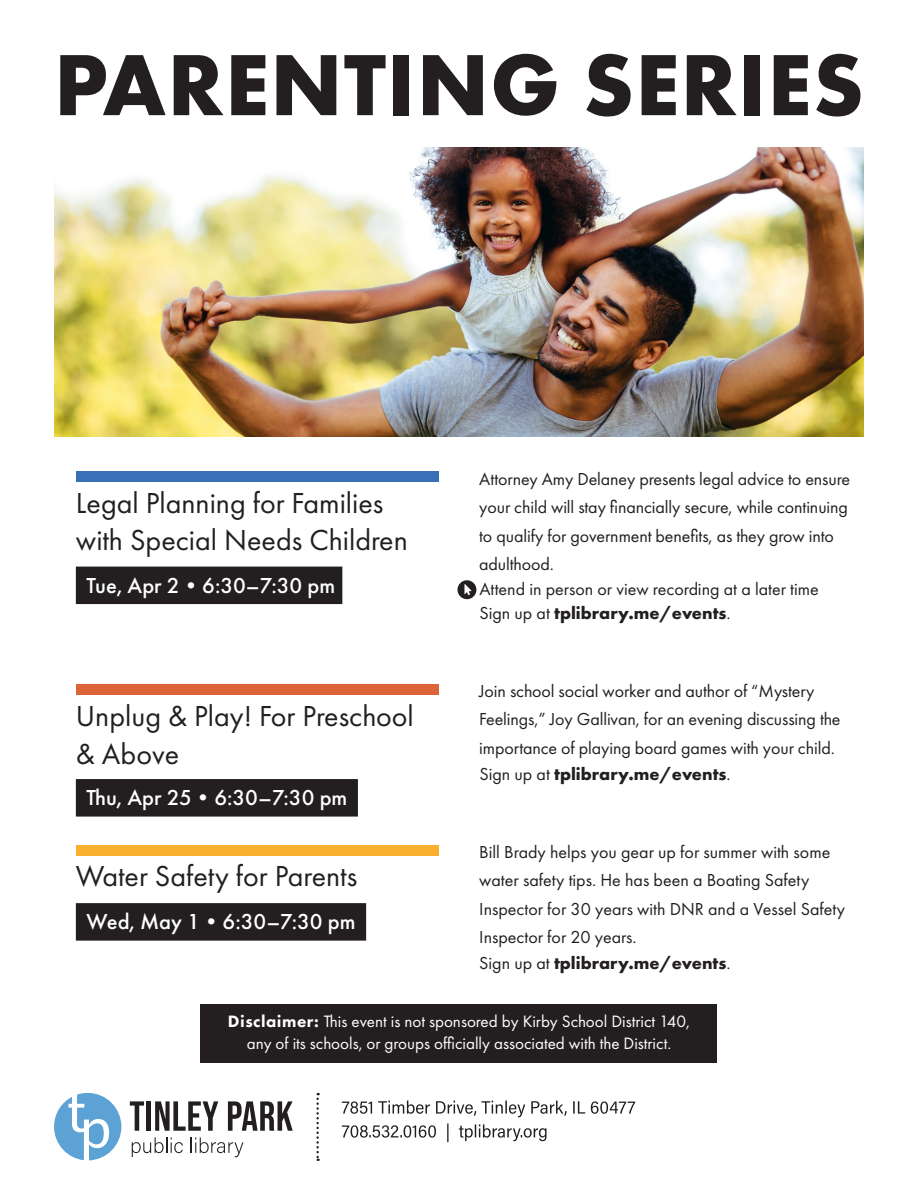
<style>
.page{position:relative;width:918px;height:1188px;background:#fff}
.page>*{position:absolute;margin:0;border:0;box-sizing:border-box;transform-origin:0 0}
.t1{font:700 90px "Futura PT";letter-spacing:.015em;color:#231f20}
.t2{font:30px "Futura PT";color:#231f20}
.t3{font:500 22.5px "Futura PT";color:#fff}
.t4{font:18px/28.5px "Futura PT";letter-spacing:-.005em;color:#231f20}
.t5{font:700 18px "Futura PT";color:#231f20}
.t6{font:17.1px "Futura PT";color:#fff}
.s1{font-weight:400}
.s2{font-weight:800}
</style>
<div class="page">
<div style="left:200px;top:1004px;width:517px;height:58px;background:#231f20"></div>
<svg style="left:457px;top:580px;width:19px;height:19px"></svg>
<div style="left:76px;top:471px;width:363px;height:11px;background:#3870b8"></div>
<div style="left:76px;top:684px;width:363px;height:10px;background:#dd6339"></div>
<div style="left:76px;top:845px;width:363px;height:11px;background:#fbaf2e"></div>
<div style="left:76px;top:567px;width:266px;height:37px;background:#231f20"></div>
<div style="left:76px;top:779px;width:282px;height:38px;background:#231f20"></div>
<div style="left:76px;top:903px;width:290px;height:38px;background:#231f20"></div>
<img style="left:54px;top:147px;width:810px;height:289px">
<svg style="left:130px;top:1101px;width:14px;height:30px"></svg>
<hr style="left:147px;top:1101px;width:4px;height:30px;background:#231f20">
<svg style="left:155px;top:1101px;width:63px;height:30px"></svg>
<svg style="left:228px;top:1101px;width:65px;height:30px"></svg>
<svg style="left:132px;top:1137px;width:51px;height:20px"></svg>
<svg style="left:191px;top:1137px;width:52px;height:20px"></svg>
<svg style="left:54px;top:1093px;width:67px;height:67px"></svg>
<svg style="left:342px;top:1124px;width:205px;height:18px"></svg>
<svg style="left:342px;top:1101px;width:293px;height:16px"></svg>
<svg style="left:316px;top:1093px;width:3px;height:68px"></svg>
<p class="t1" style="left:54px;top:27px;width:811px">PARENTING SERIES</p>
<p class="t2" style="left:76px;top:485px;width:309px">Legal Planning for Families</p>
<p class="t2" style="left:76px;top:523px;width:333px">with Special Needs Children</p>
<p class="t3" style="left:86px;top:572px;width:250px">Tue, Apr 2•6:30–7:30 pm</p>
<p class="t2" style="left:76px;top:698px;width:339px">Unplug &amp; Play! For Preschool</p>
<p class="t2" style="left:76px;top:736px;width:105px">&amp; Above</p>
<p class="t3" style="left:86px;top:784px;width:263px">Thu, Apr 25•6:30–7:30 pm</p>
<p class="t2" style="left:76px;top:858px;width:283px">Water Safety for Parents</p>
<p class="t3" style="left:86px;top:908px;width:271px">Wed, May 1•6:30–7:30 pm</p>
<p class="t4" style="left:479px;top:465px;width:372px">Attorney Amy Delaney presents legal advice to ensure your child will stay financially secure, while continuing to qualify for government benefits, as they grow into adulthood.</p>
<p class="t4" style="left:479px;top:575px;width:341px">Attend in person or view recording at a later time</p>
<p class="t5" style="left:479px;top:601px;width:253px"><span class="s1">Sign up at</span> tplibrary.me/events<span class="s1">.</span></p>
<p class="t4" style="left:479px;top:677px;width:363px">Join school social worker and author of “Mystery<br>Feelings,” Joy Gallivan, for an evening discussing the importance of playing board games with your child.</p>
<p class="t5" style="left:479px;top:763px;width:253px"><span class="s1">Sign up at</span> tplibrary.me/events<span class="s1">.</span></p>
<p class="t4" style="left:479px;top:837px;width:368px">Bill Brady helps you gear up for summer with some water safety tips. He has been a Boating Safety Inspector for 30 years with DNR and a Vessel Safety Inspector for 20 years.</p>
<p class="t5" style="left:479px;top:952px;width:253px"><span class="s1">Sign up at</span> tplibrary.me/events<span class="s1">.</span></p>
<p class="t6" style="left:228px;top:1011px;width:464px"><span class="s2">Disclaimer:</span> This event is not sponsored by Kirby School District 140,</p>
<p class="t6" style="left:247px;top:1034px;width:426px">any of its schools, or groups officially associated with the District.</p>
</div>
